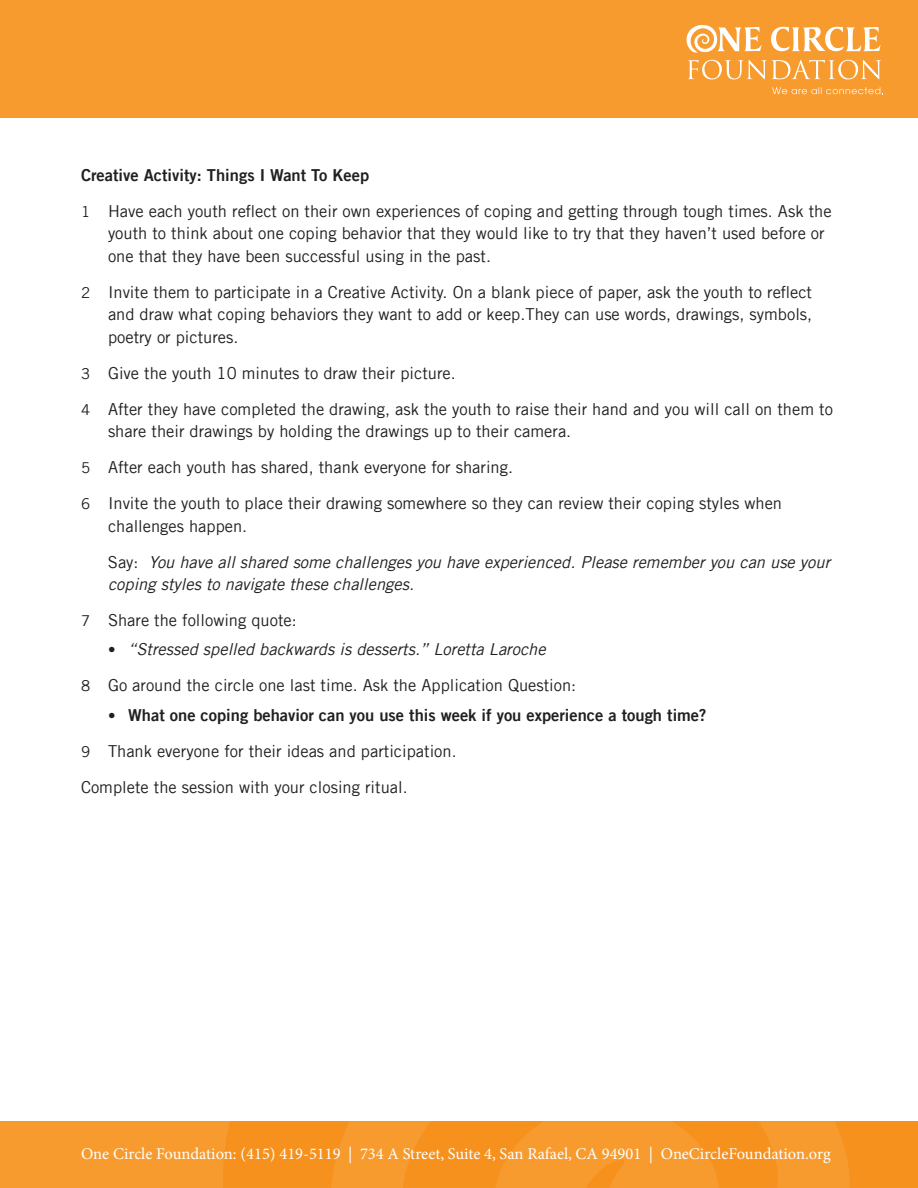
<style>
.page{position:relative;width:918px;height:1188px;background:#fff}
.page>*{position:absolute;margin:0;border:0;box-sizing:border-box;transform-origin:0 0}
.t1{font:16.5px/22.5px "Trade Gothic LT";color:#231f20}
.t2{font:italic 16.5px/22.5px "Trade Gothic LT";color:#231f20}
.t3{font:16.5px "Trade Gothic LT Bold Two";color:#231f20}
.t4{font:16.5px "Minion Pro";color:#fff}
.s1{font-size:15px}
.s2{font-style:normal}
.s3{font-style:normal;font-size:15px}
.s4{font-family:"Trade Gothic LT";font-size:15px}
</style>
<div class="page">
<svg style="left:0;top:1121px;width:918px;height:67px;background:#f79728"></svg>
<div style="left:0;top:0;width:918px;height:118px;background:#f89b2f"></div>
<svg style="left:686px;top:25px;width:75px;height:28px"></svg>
<svg style="left:771px;top:27px;width:110px;height:24px"></svg>
<svg style="left:772px;top:87px;width:111px;height:7px"></svg>
<svg style="left:688px;top:60px;width:193px;height:19px"></svg>
<p class="t3" style="left:81px;top:165px;width:290px">Creative Activity: Things I Want To Keep</p>
<p class="t1" style="left:108px;top:199px;width:725px;text-indent:-27px"><span class="s1">1</span> Have each youth reflect on their own experiences of coping and getting through tough times. Ask the youth to think about one coping behavior that they would like to try that they haven’t used before or one that they have been successful using in the past.</p>
<p class="t1" style="left:108px;top:280px;width:706px;text-align:justify;text-indent:-27px"><span class="s1">2</span> Invite them to participate in a Creative Activity. On a blank piece of paper, ask the youth to reflect and draw what coping behaviors they want to add or keep.They can use words, drawings, symbols, poetry or pictures.</p>
<p class="t1" style="left:81px;top:361px;width:376px"><span class="s1">3</span> Give the youth 10 minutes to draw their picture.</p>
<p class="t1" style="left:108px;top:397px;width:726px;text-indent:-27px"><span class="s1">4</span> After they have completed the drawing, ask the youth to raise their hand and you will call on them to share their drawings by holding the drawings up to their camera.</p>
<p class="t1" style="left:81px;top:456px;width:434px"><span class="s1">5</span> After each youth has shared, thank everyone for sharing.</p>
<p class="t1" style="left:108px;top:492px;width:676px;text-indent:-27px"><span class="s1">6</span> Invite the youth to place their drawing somewhere so they can review their coping styles when challenges happen.</p>
<p class="t2" style="left:108px;top:550px;width:724px"><span class="s2">Say:</span> You have all shared some challenges you have experienced. Please remember you can use your coping styles to navigate these challenges.</p>
<p class="t1" style="left:81px;top:609px;width:217px"><span class="s1">7</span> Share the following quote:</p>
<p class="t2" style="left:108px;top:638px;width:439px"><span class="s3">•</span> “Stressed spelled backwards is desserts.” Loretta Laroche</p>
<p class="t1" style="left:81px;top:674px;width:497px"><span class="s1">8</span> Go around the circle one last time. Ask the Application Question:</p>
<p class="t3" style="left:108px;top:705px;width:600px"><span class="s4">•</span> What one coping behavior can you use this week if you experience a tough time?</p>
<p class="t1" style="left:81px;top:739px;width:377px"><span class="s1">9</span> Thank everyone for their ideas and participation.</p>
<p class="t1" style="left:81px;top:775px;width:328px">Complete the session with your closing ritual.</p>
<p class="t4" style="left:81px;top:1143px;width:751px">One Circle Foundation: (415) 419-5119 | 734 A Street, Suite 4, San Rafael, CA 94901 | OneCircleFoundation.org</p>
</div>
